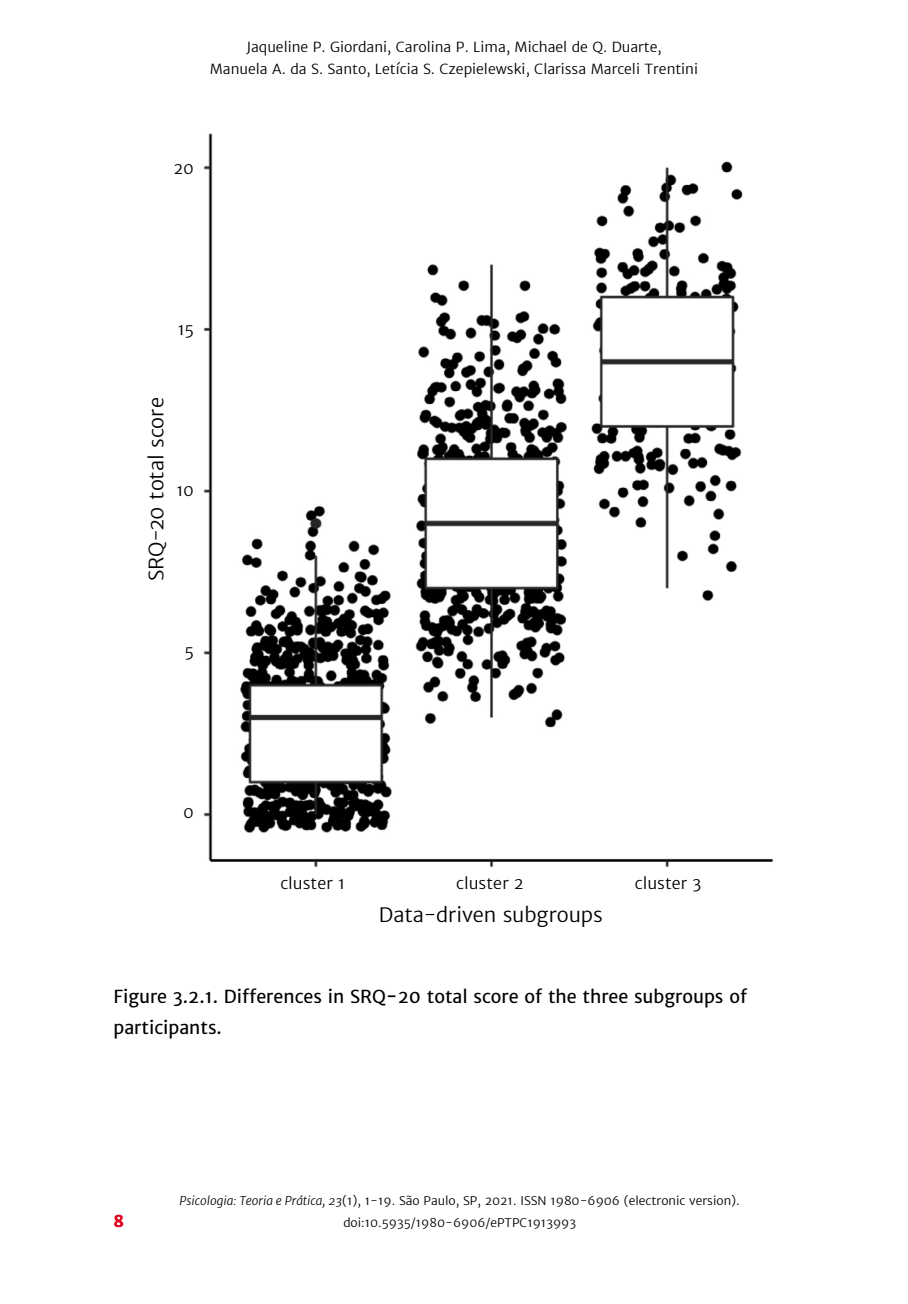
<style>
.page{position:relative;width:908px;height:1304px;background:#fff}
.page>*{position:absolute;margin:0;border:0;box-sizing:border-box;transform-origin:0 0}
.t1{font:300 20px "Merriweather Sans";color:#000}
.t2{font:18px/31px "Merriweather Sans";color:#000}
.t3{font:300 16px "Merriweather Sans";letter-spacing:.005em;color:#000}
.t4{font:700 16px "Merriweather Sans";color:#e30520}
.t5{font:300 14px/22px "Merriweather Sans";color:#000;text-align:center}
.t6{font:300 12px/22px "Merriweather Sans";color:#000;text-align:center}
.s1{font-style:italic}
</style>
<div class="page">
<img style="left:203px;top:133px;width:570px;height:735px">
<p class="t5" style="left:210px;top:35px;width:489px">Jaqueline P. Giordani, Carolina P. Lima, Michael de Q. Duarte,<br>Manuela A. da S. Santo, Letícia S. Czepielewski, Clarissa Marceli Trentini</p>
<h3 class="t3" style="left:173px;top:157px;width:22px">20</h3>
<h3 class="t3" style="left:178px;top:318px;width:18px">15</h3>
<h1 class="t1" style="left:143px;top:581px;width:185px;rotate:-90deg">SRQ-20 total score</h1>
<h3 class="t3" style="left:176px;top:479px;width:19px">10</h3>
<h3 class="t3" style="left:184px;top:640px;width:11px">5</h3>
<h3 class="t3" style="left:183px;top:801px;width:12px">0</h3>
<h3 class="t3" style="left:280px;top:873px;width:66px">cluster 1</h3>
<h3 class="t3" style="left:456px;top:873px;width:69px">cluster 2</h3>
<h3 class="t3" style="left:634px;top:873px;width:68px">cluster 3</h3>
<h1 class="t1" style="left:379px;top:901px;width:225px">Data-driven subgroups</h1>
<h2 class="t2" style="left:113px;top:981px;width:635px">Figure 3.2.1. Differences in SRQ-20 total score of the three subgroups of participants.</h2>
<h3 class="t4" style="left:113px;top:1210px;width:12px">8</h3>
<p class="t6" style="left:179px;top:1189px;width:561px"><span class="s1">Psicologia: Teoria e Prática, 23</span>(1), 1-19. São Paulo, SP, 2021. ISSN 1980-6906 (electronic version). doi:10.5935/1980-6906/ePTPC1913993</p>
</div>
